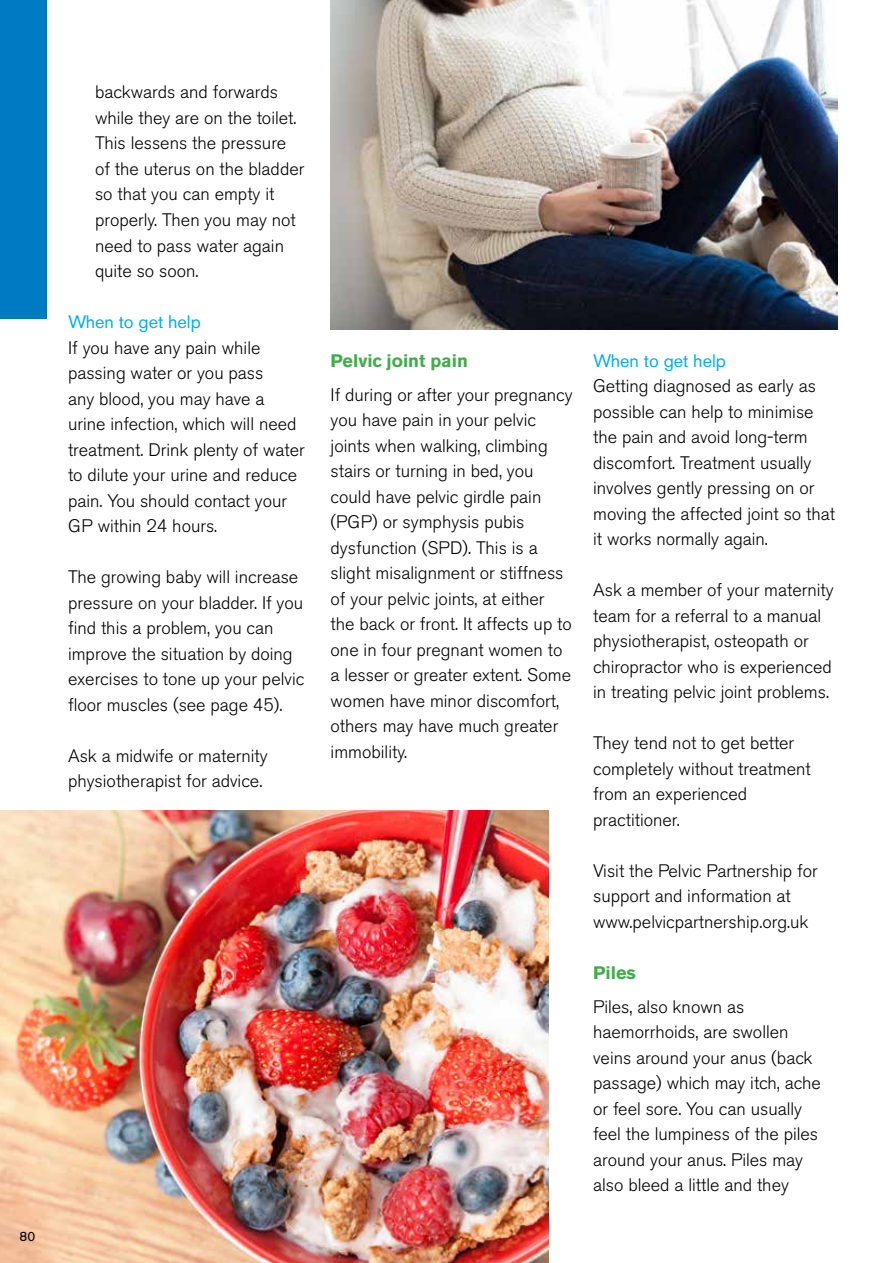
<style>
.page{position:relative;width:893px;height:1263px;background:#fff}
.page>*{position:absolute;margin:0;border:0;box-sizing:border-box;transform-origin:0 0}
.t1{font:300 18px/25.5px "Akzidenz Grotesk BE";color:#000}
.t2{font:18px "Akzidenz Grotesk BE";color:#00aeef}
.t3{font:700 18px "Akzidenz Grotesk BE";color:#41ad49}
.t4{font:13.5px "Akzidenz Grotesk BE";color:#000}
</style>
<div class="page">
<div style="left:0;top:0;width:47px;height:319px;background:#007ac2"></div>
<img style="left:331px;top:0;width:507px;height:329px">
<img style="left:0;top:810px;width:548px;height:453px">
<p class="t4" style="left:19px;top:1229px;width:18px">80</p>
<p class="t1" style="left:95px;top:80px;width:211px">backwards and forwards while they are on the toilet.<br>This lessens the pressure of the uterus on the bladder so that you can empty it properly. Then you may not need to pass water again quite so soon.</p>
<p class="t2" style="left:68px;top:311px;width:134px">When to get help</p>
<p class="t1" style="left:68px;top:335px;width:238px">If you have any pain while passing water or you pass<br>any blood, you may have a urine infection, which will need treatment. Drink plenty of water to dilute your urine and reduce pain. You should contact your<br>GP within 24 hours.</p>
<p class="t1" style="left:68px;top:564px;width:238px">The growing baby will increase pressure on your bladder. If you find this a problem, you can improve the situation by doing exercises to tone up your pelvic floor muscles (see page 45).</p>
<p class="t1" style="left:68px;top:743px;width:201px">Ask a midwife or maternity physiotherapist for advice.</p>
<p class="t3" style="left:331px;top:350px;width:139px">Pelvic joint pain</p>
<p class="t1" style="left:331px;top:382px;width:243px">If during or after your pregnancy you have pain in your pelvic joints when walking, climbing stairs or turning in bed, you could have pelvic girdle pain (PGP) or symphysis pubis dysfunction (SPD). This is a slight misalignment or stiffness of your pelvic joints, at either the back or front. It affects up to one in four pregnant women to a lesser or greater extent. Some women have minor discomfort, others may have much greater immobility.</p>
<p class="t2" style="left:593px;top:350px;width:134px">When to get help</p>
<p class="t1" style="left:593px;top:374px;width:243px">Getting diagnosed as early as possible can help to minimise the pain and avoid long-term discomfort. Treatment usually involves gently pressing on or moving the affected joint so that it works normally again.</p>
<p class="t1" style="left:593px;top:578px;width:242px">Ask a member of your maternity team for a referral to a manual physiotherapist, osteopath or chiropractor who is experienced in treating pelvic joint problems.</p>
<p class="t1" style="left:593px;top:731px;width:219px">They tend not to get better completely without treatment from an experienced practitioner.</p>
<p class="t1" style="left:593px;top:858px;width:226px">Visit the Pelvic Partnership for support and information at www.pelvicpartnership.org.uk</p>
<p class="t3" style="left:593px;top:962px;width:44px">Piles</p>
<p class="t1" style="left:593px;top:994px;width:229px">Piles, also known as haemorrhoids, are swollen veins around your anus (back passage) which may itch, ache or feel sore. You can usually feel the lumpiness of the piles around your anus. Piles may also bleed a little and they</p>
</div>
